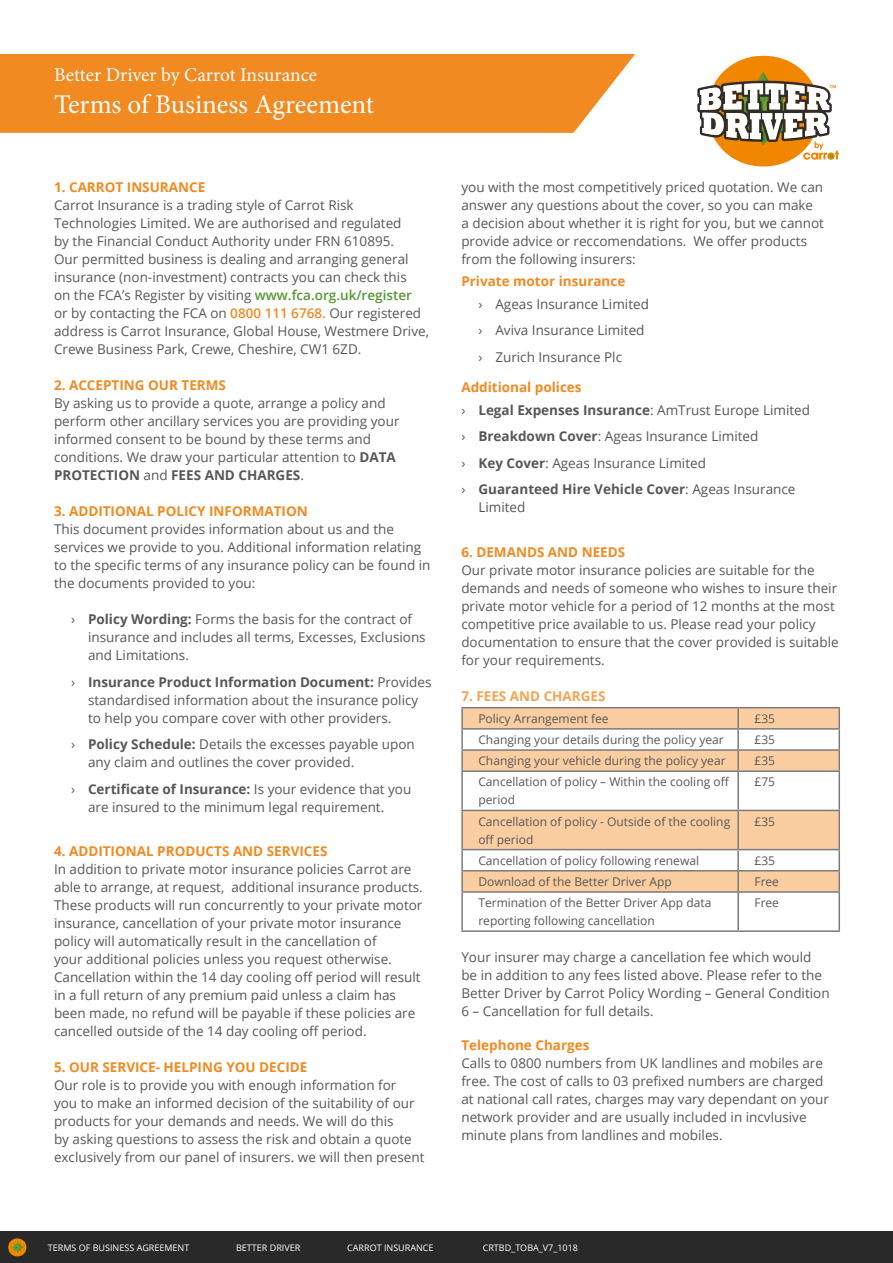
<style>
.page{position:relative;width:893px;height:1263px;background:#fff}
.page>*{position:absolute;margin:0;border:0;box-sizing:border-box;transform-origin:0 0}
.t1{font:27px "Minion Pro";letter-spacing:-.005em;color:#fff}
.t2{font:19.5px "Minion Pro";letter-spacing:-.005em;color:#fff}
.t3{font:13.5px/18px "Open Sans";color:#575756}
.t4{font:700 13.5px "Open Sans";color:#f18a21}
.t5{font:700 13.5px "Open Sans";color:#f6a351}
.t6{font:12px/18px "Open Sans";color:#575756}
.t7{font:9px "Open Sans";color:#fff}
.s1{font-weight:600;color:#569834}
.s2{font-weight:600;color:#f18a21}
.s3{font-weight:700}
.s4{font-weight:700;color:#f18a21}
</style>
<div class="page">
<div style="left:0;top:1231px;width:893px;height:32px;background:#292929"></div>
<svg style="left:8px;top:1238px;width:19px;height:18px"></svg>
<div style="left:0;top:54px;width:635px;height:79px;background:#f18a21"></div>
<svg style="left:463px;top:708px;width:375px;height:183px;fill:#fbcea2"></svg>
<hr style="left:461px;top:707px;width:277px;height:1px;background:#7b7b7b">
<hr style="left:461px;top:708px;width:2px;height:20px;background:#7b7b7b">
<hr style="left:738px;top:707px;width:102px;height:1px;background:#7b7b7b">
<hr style="left:737px;top:708px;width:2px;height:20px;background:#7b7b7b">
<hr style="left:838px;top:708px;width:2px;height:20px;background:#7b7b7b">
<hr style="left:461px;top:728px;width:277px;height:2px;background:#7b7b7b">
<hr style="left:738px;top:728px;width:102px;height:2px;background:#7b7b7b">
<hr style="left:461px;top:749px;width:277px;height:2px;background:#7b7b7b">
<svg style="left:461px;top:730px;width:2px;height:40px"></svg>
<hr style="left:738px;top:749px;width:102px;height:2px;background:#7b7b7b">
<svg style="left:737px;top:730px;width:2px;height:40px"></svg>
<svg style="left:838px;top:730px;width:2px;height:40px"></svg>
<hr style="left:461px;top:770px;width:277px;height:2px;background:#7b7b7b">
<hr style="left:461px;top:772px;width:2px;height:38px;background:#7b7b7b">
<hr style="left:738px;top:770px;width:102px;height:2px;background:#7b7b7b">
<hr style="left:737px;top:772px;width:2px;height:38px;background:#7b7b7b">
<hr style="left:838px;top:772px;width:2px;height:38px;background:#7b7b7b">
<hr style="left:461px;top:810px;width:277px;height:1px;background:#7b7b7b">
<hr style="left:461px;top:811px;width:2px;height:38px;background:#7b7b7b">
<hr style="left:738px;top:810px;width:102px;height:1px;background:#7b7b7b">
<hr style="left:737px;top:811px;width:2px;height:38px;background:#7b7b7b">
<hr style="left:838px;top:811px;width:2px;height:38px;background:#7b7b7b">
<hr style="left:461px;top:849px;width:277px;height:1px;background:#7b7b7b">
<hr style="left:461px;top:850px;width:2px;height:20px;background:#7b7b7b">
<hr style="left:738px;top:849px;width:102px;height:1px;background:#7b7b7b">
<hr style="left:737px;top:850px;width:2px;height:20px;background:#7b7b7b">
<hr style="left:838px;top:850px;width:2px;height:20px;background:#7b7b7b">
<hr style="left:461px;top:870px;width:277px;height:1px;background:#7b7b7b">
<hr style="left:461px;top:871px;width:2px;height:20px;background:#7b7b7b">
<hr style="left:738px;top:870px;width:102px;height:1px;background:#7b7b7b">
<hr style="left:737px;top:871px;width:2px;height:20px;background:#7b7b7b">
<hr style="left:838px;top:871px;width:2px;height:20px;background:#7b7b7b">
<hr style="left:461px;top:891px;width:277px;height:2px;background:#7b7b7b">
<hr style="left:461px;top:893px;width:2px;height:37px;background:#7b7b7b">
<hr style="left:738px;top:891px;width:102px;height:2px;background:#7b7b7b">
<hr style="left:737px;top:893px;width:2px;height:37px;background:#7b7b7b">
<hr style="left:838px;top:893px;width:2px;height:37px;background:#7b7b7b">
<hr style="left:461px;top:930px;width:277px;height:2px;background:#7b7b7b">
<hr style="left:738px;top:930px;width:102px;height:2px;background:#7b7b7b">
<svg style="left:697px;top:56px;width:142px;height:110px"></svg>
<h2 class="t2" style="left:54px;top:62px;width:265px">Better Driver by Carrot Insurance</h2>
<h1 class="t1" style="left:54px;top:87px;width:321px">Terms of Business Agreement</h1>
<p class="t4" style="left:54px;top:178px;width:153px">1. CARROT INSURANCE</p>
<p class="t3" style="left:54px;top:196px;width:377px">Carrot Insurance is a trading style of Carrot Risk Technologies Limited. We are authorised and regulated<br>by the Financial Conduct Authority under FRN 610895.<br>Our permitted business is dealing and arranging general insurance (non-investment) contracts you can check this<br>on the FCA’s Register by visiting <span class="s1">www.fca.org.uk/register<br></span>or by contacting the FCA on <span class="s2">0800 111 6768.</span> Our registered address is Carrot Insurance, Global House, Westmere Drive, Crewe Business Park, Crewe, Cheshire, CW1 6ZD.</p>
<p class="t4" style="left:54px;top:376px;width:173px">2. ACCEPTING OUR TERMS</p>
<p class="t3" style="left:54px;top:394px;width:347px">By asking us to provide a quote, arrange a policy and perform other ancillary services you are providing your informed consent to be bound by these terms and conditions. We draw your particular attention to <span class="s3">DATA PROTECTION</span> and <span class="s3">FEES AND CHARGES</span>.</p>
<p class="t4" style="left:54px;top:502px;width:255px">3. ADDITIONAL POLICY INFORMATION</p>
<p class="t3" style="left:54px;top:520px;width:378px">This document provides information about us and the services we provide to you. Additional information relating to the specific terms of any insurance policy can be found in the documents provided to you:</p>
<p class="t3" style="left:88px;top:610px;width:339px;text-indent:-17px">› <span class="s3">Policy Wording:</span> Forms the basis for the contract of insurance and includes all terms, Excesses, Exclusions and Limitations.</p>
<p class="t3" style="left:88px;top:672px;width:345px;text-indent:-17px">› <span class="s3">Insurance Product Information Document:</span> Provides standardised information about the insurance policy to help you compare cover with other providers.</p>
<p class="t3" style="left:88px;top:735px;width:328px;text-indent:-17px">› <span class="s3">Policy Schedule:</span> Details the excesses payable upon any claim and outlines the cover provided.</p>
<p class="t3" style="left:88px;top:779px;width:325px;text-indent:-17px">› <span class="s3">Certificate of Insurance:</span> Is your evidence that you are insured to the minimum legal requirement.</p>
<p class="t4" style="left:54px;top:842px;width:275px">4. ADDITIONAL PRODUCTS AND SERVICES</p>
<p class="t3" style="left:54px;top:860px;width:370px">In addition to private motor insurance policies Carrot are able to arrange, at request, additional insurance products.<br>These products will run concurrently to your private motor insurance, cancellation of your private motor insurance policy will automatically result in the cancellation of<br>your additional policies unless you request otherwise.<br>Cancellation within the 14 day cooling off period will result in a full return of any premium paid unless a claim has been made, no refund will be payable if these policies are cancelled outside of the 14 day cooling off period.</p>
<p class="t4" style="left:54px;top:1058px;width:255px">5. OUR SERVICE- HELPING YOU DECIDE</p>
<p class="t3" style="left:54px;top:1076px;width:372px">Our role is to provide you with enough information for<br>you to make an informed decision of the suitability of our products for your demands and needs. We will do this<br>by asking questions to assess the risk and obtain a quote exclusively from our panel of insurers. we will then present</p>
<p class="t3" style="left:461px;top:178px;width:364px">you with the most competitively priced quotation. We can answer any questions about the cover, so you can make a decision about whether it is right for you, but we cannot provide advice or reccomendations. We offer products from the following insurers:</p>
<p class="t4" style="left:461px;top:272px;width:166px">Private motor insurance</p>
<p class="t3" style="left:478px;top:290px;width:172px;line-height:26.5px">› Ageas Insurance Limited › Aviva Insurance Limited › Zurich Insurance Plc</p>
<p class="t3" style="left:461px;top:376px;width:350px;line-height:22.2px"><span class="s4">Additional polices<br></span>› <span class="s3">Legal Expenses Insurance</span>: AmTrust Europe Limited</p>
<p class="t3" style="left:461px;top:423px;width:336px;line-height:26.5px">› <span class="s3">Breakdown Cover</span>: Ageas Insurance Limited<br>› <span class="s3">Key Cover</span>: Ageas Insurance Limited<br>› <span class="s3">Guaranteed Hire Vehicle Cover</span>: Ageas Insurance</p>
<p class="t3" style="left:478px;top:498px;width:49px">Limited</p>
<p class="t4" style="left:461px;top:542px;width:165px">6. DEMANDS AND NEEDS</p>
<p class="t3" style="left:461px;top:560px;width:379px">Our private motor insurance policies are suitable for the demands and needs of someone who wishes to insure their private motor vehicle for a period of 12 months at the most competitive price available to us. Please read your policy documentation to ensure that the cover provided is suitable for your requirements.</p>
<p class="t5" style="left:461px;top:686px;width:146px">7. FEES AND CHARGES</p>
<p class="t6" style="left:478px;top:709px;width:132px">Policy Arrangement fee</p>
<p class="t6" style="left:754px;top:709px;width:22px">£35</p>
<p class="t6" style="left:478px;top:730px;width:247px">Changing your details during the policy year</p>
<p class="t6" style="left:754px;top:730px;width:22px">£35</p>
<p class="t6" style="left:478px;top:751px;width:249px">Changing your vehicle during the policy year</p>
<p class="t6" style="left:754px;top:751px;width:22px">£35</p>
<p class="t6" style="left:478px;top:773px;width:252px">Cancellation of policy – Within the cooling off period</p>
<p class="t6" style="left:754px;top:773px;width:22px">£75</p>
<p class="t6" style="left:478px;top:812px;width:253px">Cancellation of policy - Outside of the cooling off period</p>
<p class="t6" style="left:754px;top:812px;width:22px">£35</p>
<p class="t6" style="left:478px;top:851px;width:222px">Cancellation of policy following renewal</p>
<p class="t6" style="left:754px;top:851px;width:22px">£35</p>
<p class="t6" style="left:478px;top:872px;width:195px">Download of the Better Driver App</p>
<p class="t6" style="left:754px;top:872px;width:26px">Free</p>
<p class="t6" style="left:478px;top:893px;width:234px">Termination of the Better Driver App data reporting following cancellation</p>
<p class="t6" style="left:754px;top:893px;width:26px">Free</p>
<p class="t3" style="left:461px;top:948px;width:370px">Your insurer may charge a cancellation fee which would be in addition to any fees listed above. Please refer to the Better Driver by Carrot Policy Wording – General Condition 6 – Cancellation for full details.</p>
<p class="t4" style="left:461px;top:1036px;width:130px">Telephone Charges</p>
<p class="t3" style="left:461px;top:1054px;width:369px">Calls to 0800 numbers from UK landlines and mobiles are free. The cost of calls to 03 prefixed numbers are charged at national call rates, charges may vary dependant on your network provider and are usually included in incvlusive minute plans from landlines and mobiles.</p>
<p class="t7" style="left:48px;top:1241px;width:143px">TERMS OF BUSINESS AGREEMENT</p>
<p class="t7" style="left:236px;top:1241px;width:66px">BETTER DRIVER</p>
<p class="t7" style="left:347px;top:1241px;width:88px">CARROT INSURANCE</p>
<p class="t7" style="left:483px;top:1241px;width:97px">CRTBD_TOBA_V7_1018</p>
</div>
